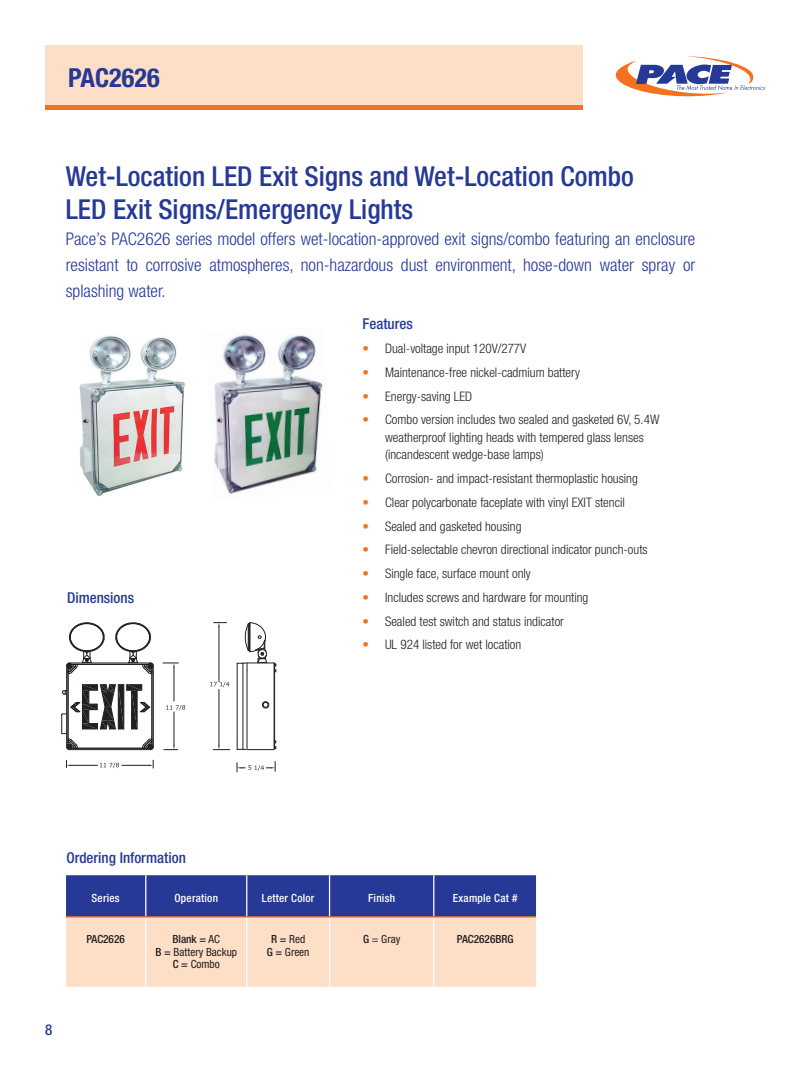
<style>
.page{position:relative;width:810px;height:1080px;background:#fff}
.page>*{position:absolute;margin:0;border:0;box-sizing:border-box;transform-origin:0 0}
.t1{font:500 condensed 27.5px/33px "Helvetica Neue";color:#263996}
.t2{font:700 condensed 26.25px "Helvetica Neue";color:#263996}
.t3{font:300 condensed 17.5px/26.2px "Helvetica Neue";color:#263996;text-align:justify}
.t4{font:500 condensed 15px "Helvetica Neue";color:#263996}
.t5{font:300 condensed 13.12px/17.5px "Helvetica Neue";color:#231f20}
.t6{font:condensed 11.25px/12.5px "Helvetica Neue";color:#231f20;text-align:center}
.t7{font:500 condensed 11.25px "Helvetica Neue";letter-spacing:.02em;color:#fff}
.t8{font:500 condensed 11.25px "Helvetica Neue";color:#231f20}
.s1{color:#f37124}
.s2{font-weight:500}
</style>
<div class="page">
<img style="left:79px;top:335px;width:107px;height:161px">
<img style="left:214px;top:334px;width:109px;height:160px">
<div style="left:45px;top:45px;width:538px;height:62px;background:#fddec7"></div>
<div style="left:45px;top:105px;width:538px;height:5px;background:#f37124"></div>
<svg style="left:616px;top:56px;width:149px;height:40px"></svg>
<svg style="left:66px;top:875px;width:470px;height:112px;background:#ada1b5"></svg>
<hr style="left:145px;top:875px;width:1px;height:41px;background:#fff">
<hr style="left:246px;top:875px;width:1px;height:41px;background:#fff">
<hr style="left:329px;top:875px;width:1px;height:41px;background:#fff">
<hr style="left:433px;top:875px;width:1px;height:41px;background:#fff">
<hr style="left:145px;top:918px;width:1px;height:69px;background:#fff">
<hr style="left:246px;top:918px;width:1px;height:69px;background:#fff">
<hr style="left:329px;top:918px;width:1px;height:69px;background:#fff">
<hr style="left:433px;top:918px;width:1px;height:69px;background:#fff">
<hr style="left:66px;top:916px;width:470px;height:2px;background:#f37124">
<svg style="left:262px;top:701px;width:7px;height:8px"></svg>
<hr style="left:274px;top:663px;width:1px;height:87px;background:#231f20">
<hr style="left:247px;top:670px;width:1px;height:80px;background:#231f20">
<hr style="left:243px;top:663px;width:1px;height:86px;background:#231f20">
<hr style="left:237px;top:663px;width:1px;height:76px;background:#231f20">
<hr style="left:153px;top:666px;width:1px;height:81px;background:#231f20">
<hr style="left:152px;top:673px;width:1px;height:66px;background:#231f20">
<hr style="left:69px;top:663px;width:82px;height:1px;background:#231f20">
<hr style="left:77px;top:664px;width:66px;height:1px;background:#231f20">
<hr style="left:68px;top:668px;width:1px;height:77px;background:#231f20">
<hr style="left:66px;top:666px;width:1px;height:81px;background:#231f20">
<svg style="left:237px;top:739px;width:40px;height:11px"></svg>
<svg style="left:61px;top:684px;width:93px;height:67px"></svg>
<hr style="left:219px;top:627px;width:1px;height:55px;background:#231f20">
<hr style="left:219px;top:689px;width:1px;height:56px;background:#231f20">
<svg style="left:214px;top:622px;width:13px;height:5px"></svg>
<svg style="left:213px;top:745px;width:17px;height:5px"></svg>
<hr style="left:174px;top:667px;width:1px;height:34px;background:#231f20">
<svg style="left:163px;top:663px;width:15px;height:4px"></svg>
<svg style="left:164px;top:745px;width:14px;height:5px"></svg>
<svg style="left:166px;top:705px;width:19px;height:6px"></svg>
<hr style="left:174px;top:712px;width:1px;height:33px;background:#231f20">
<svg style="left:210px;top:682px;width:19px;height:5px"></svg>
<svg style="left:237px;top:761px;width:39px;height:11px"></svg>
<svg style="left:66px;top:760px;width:88px;height:8px"></svg>
<svg style="left:66px;top:622px;width:39px;height:52px"></svg>
<svg style="left:116px;top:622px;width:38px;height:52px"></svg>
<svg style="left:237px;top:622px;width:40px;height:51px"></svg>
<h2 class="t2" style="left:68px;top:68px;width:93px">PAC2626</h2>
<h1 class="t1" style="left:66px;top:162px;width:570px">Wet-Location LED Exit Signs and Wet-Location Combo<br>LED Exit Signs/Emergency Lights</h1>
<h3 class="t3" style="left:66px;top:227px;width:631px">Pace’s PAC2626 series model offers wet-location-approved exit signs/combo featuring an enclosure resistant to corrosive atmospheres, non-hazardous dust environment, hose-down water spray or splashing water.</h3>
<p class="t4" style="left:363px;top:319px;width:52px">Features</p>
<p class="t5" style="left:363px;top:341px;width:165px"><span class="s1">•</span> Dual-voltage input 120V/277V</p>
<p class="t5" style="left:363px;top:365px;width:219px"><span class="s1">•</span> Maintenance-free nickel-cadmium battery</p>
<p class="t5" style="left:363px;top:388px;width:111px"><span class="s1">•</span> Energy-saving LED</p>
<p class="t5" style="left:385px;top:412px;width:276px;text-indent:-22px"><span class="s1">•</span> Combo version includes two sealed and gasketed 6V, 5.4W weatherproof lighting heads with tempered glass lenses (incandescent wedge-base lamps)</p>
<p class="t5" style="left:363px;top:471px;width:277px"><span class="s1">•</span> Corrosion- and impact-resistant thermoplastic housing</p>
<p class="t5" style="left:363px;top:495px;width:264px"><span class="s1">•</span> Clear polycarbonate faceplate with vinyl EXIT stencil</p>
<p class="t5" style="left:363px;top:518px;width:160px"><span class="s1">•</span> Sealed and gasketed housing</p>
<p class="t5" style="left:363px;top:542px;width:287px"><span class="s1">•</span> Field-selectable chevron directional indicator punch-outs</p>
<p class="t5" style="left:363px;top:566px;width:170px"><span class="s1">•</span> Single face, surface mount only</p>
<p class="t5" style="left:363px;top:590px;width:227px"><span class="s1">•</span> Includes screws and hardware for mounting</p>
<p class="t5" style="left:363px;top:613px;width:203px"><span class="s1">•</span> Sealed test switch and status indicator</p>
<p class="t5" style="left:363px;top:637px;width:160px"><span class="s1">•</span> UL 924 listed for wet location</p>
<p class="t4" style="left:67px;top:593px;width:69px">Dimensions</p>
<p class="t4" style="left:66px;top:852px;width:121px">Ordering Information</p>
<p class="t7" style="left:92px;top:893px;width:30px">Series</p>
<p class="t7" style="left:174px;top:893px;width:45px">Operation</p>
<p class="t7" style="left:262px;top:893px;width:54px">Letter Color</p>
<p class="t7" style="left:368px;top:893px;width:28px">Finish</p>
<p class="t7" style="left:453px;top:893px;width:66px">Example Cat #</p>
<p class="t8" style="left:86px;top:935px;width:40px">PAC2626</p>
<p class="t6" style="left:155px;top:934px;width:83px"><span class="s2">Blank =</span> AC<br><span class="s2">B =</span> Battery Backup<br><span class="s2">C =</span> Combo</p>
<p class="t6" style="left:267px;top:934px;width:44px"><span class="s2">R =</span> Red<br><span class="s2">G =</span> Green</p>
<p class="t6" style="left:363px;top:934px;width:39px"><span class="s2">G</span> = Gray</p>
<p class="t8" style="left:457px;top:935px;width:58px">PAC2626BRG</p>
<p class="t4" style="left:45px;top:1024px;width:9px">8</p>
</div>
